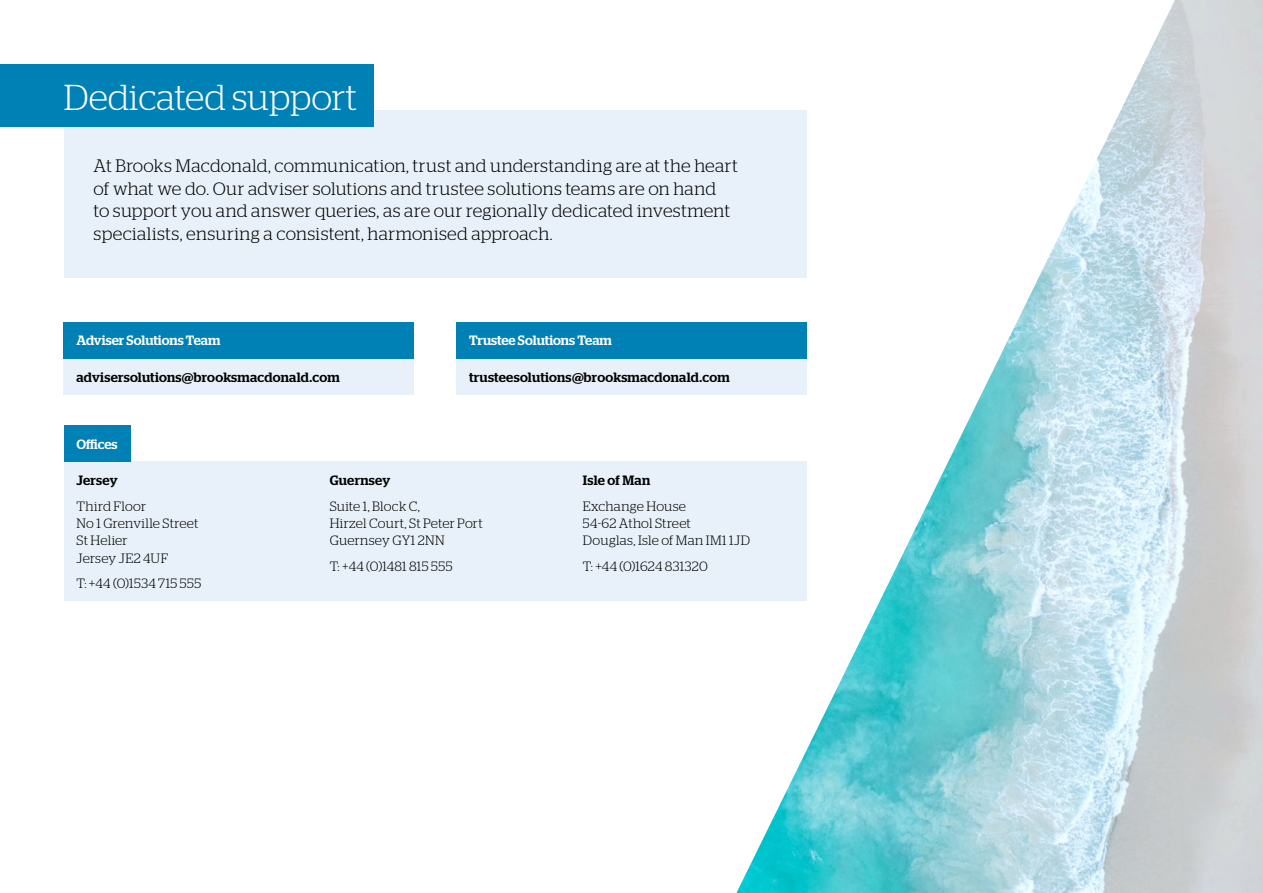
<style>
.page{position:relative;width:1263px;height:893px;background:#fff}
.page>*{position:absolute;margin:0;border:0;box-sizing:border-box;transform-origin:0 0}
.t1{font:300 36px "Stag";letter-spacing:-.005em;color:#fff}
.t2{font:300 18px/22.5px "Stag";letter-spacing:.015em;color:#000}
.t3{font:300 13.5px/17.2px "Stag";letter-spacing:.02em;color:#000}
.t4{font:500 13.5px "Stag";letter-spacing:.015em;color:#000}
.t5{font:500 13.5px "Stag";color:#fff}
</style>
<div class="page">
<div style="left:64px;top:110px;width:742px;height:167px;background:#e8f1f9"></div>
<div style="left:0;top:64px;width:374px;height:63px;background:#0081b6"></div>
<div style="left:64px;top:358px;width:350px;height:36px;background:#e8f1f9"></div>
<div style="left:64px;top:462px;width:742px;height:139px;background:#e8f1f9"></div>
<div style="left:456px;top:358px;width:350px;height:36px;background:#e8f1f9"></div>
<div style="left:64px;top:322px;width:350px;height:36px;background:#0081b6"></div>
<div style="left:64px;top:425px;width:66px;height:37px;background:#0081b6"></div>
<div style="left:456px;top:322px;width:350px;height:36px;background:#0081b6"></div>
<img style="left:736px;top:0;width:527px;height:893px">
<h1 class="t1" style="left:64px;top:77px;width:295px">Dedicated support</h1>
<p class="t2" style="left:94px;top:154px;width:646px">At Brooks Macdonald, communication, trust and understanding are at the heart of what we do. Our adviser solutions and trustee solutions teams are on hand<br>to support you and answer queries, as are our regionally dedicated investment specialists, ensuring a consistent, harmonised approach.</p>
<p class="t5" style="left:77px;top:333px;width:145px">Adviser Solutions Team</p>
<p class="t4" style="left:77px;top:369px;width:265px">advisersolutions@brooksmacdonald.com</p>
<p class="t5" style="left:77px;top:436px;width:42px">Offices</p>
<p class="t5" style="left:469px;top:333px;width:144px">Trustee Solutions Team</p>
<p class="t4" style="left:469px;top:369px;width:262px">trusteesolutions@brooksmacdonald.com</p>
<p class="t4" style="left:77px;top:472px;width:43px">Jersey</p>
<p class="t3" style="left:77px;top:497px;width:123px">Third Floor<br>No 1 Grenville Street<br>St Helier<br>Jersey JE2 4UF</p>
<p class="t3" style="left:77px;top:575px;width:126px">T: +44 (0)1534 715 555</p>
<p class="t4" style="left:330px;top:472px;width:62px">Guernsey</p>
<p class="t3" style="left:330px;top:497px;width:155px">Suite 1, Block C,<br>Hirzel Court, St Peter Port<br>Guernsey GY1 2NN</p>
<p class="t3" style="left:330px;top:558px;width:124px">T: +44 (0)1481 815 555</p>
<p class="t4" style="left:583px;top:472px;width:69px">Isle of Man</p>
<p class="t3" style="left:583px;top:497px;width:169px">Exchange House<br>54-62 Athol Street<br>Douglas, Isle of Man IM1 1JD</p>
<p class="t3" style="left:583px;top:558px;width:126px">T: +44 (0)1624 831320</p>
</div>
